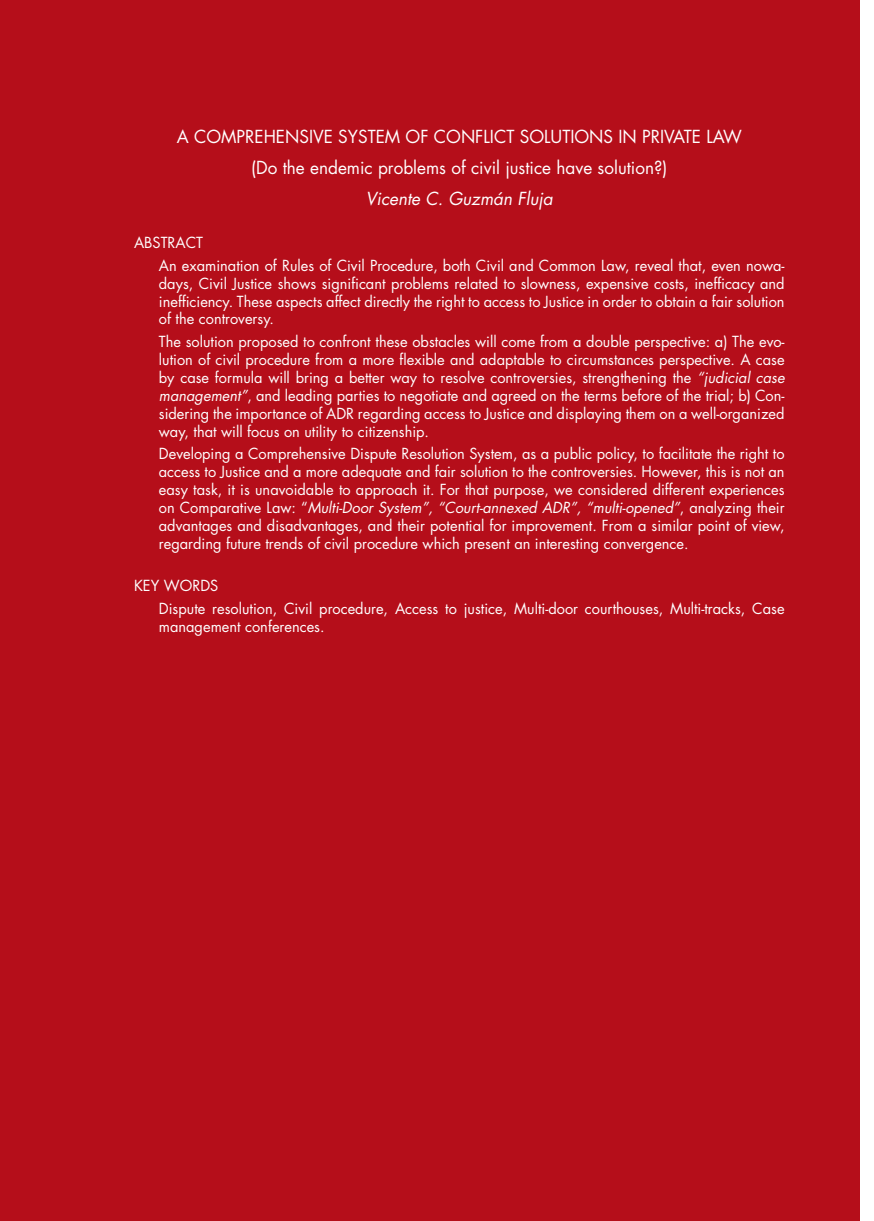
<style>
.page{position:relative;width:874px;height:1221px;background:#fff}
.page>*{position:absolute;margin:0;border:0;box-sizing:border-box;transform-origin:0 0}
.Resumen_título_inglé{font:17.5px "Futura Std";color:#fff}
.Resumen_autor{font:italic 17.5px "Futura Std";color:#fff}
.Resumen_texto{font:14.88px/17.8px "Futura Std";color:#fff;text-align:justify}
.Resumen_titular{font:14.88px "Futura Std";color:#fff}
.s1{font-style:italic}
</style>
<div class="page">
<div style="left:0;top:0;width:858px;height:1220px;background:#b50e1a"></div>
<p class="Resumen_título_inglé" style="left:177px;top:126px;width:566px">A COMPREHENSIVE SYSTEM OF CONFLICT SOLUTIONS IN PRIVATE LAW</p>
<p class="Resumen_título_inglé" style="left:251px;top:157px;width:417px">(Do the endemic problems of civil justice have solution?)</p>
<p class="Resumen_autor" style="left:365px;top:188px;width:188px">Vicente C. Guzmán Fluja</p>
<p class="Resumen_titular" style="left:134px;top:233px;width:70px">ABSTRACT</p>
<p class="Resumen_texto" style="left:159px;top:256px;width:627px">An examination of Rules of Civil Procedure, both Civil and Common Law, reveal that, even nowa&shy;days, Civil Justice shows significant problems related to slowness, expensive costs, inefficacy and inefficiency. These aspects affect directly the right to access to Justice in order to obtain a fair solution of the controversy.</p>
<p class="Resumen_texto" style="left:159px;top:333px;width:627px">The solution proposed to confront these obstacles will come from a double perspective: a) The evo&shy;lution of civil procedure from a more flexible and adaptable to circumstances perspective. A case by case formula will bring a better way to resolve controversies, strengthening the <span class="s1">“judicial case management”</span>, and leading parties to negotiate and agreed on the terms before of the trial; b) Con&shy;sidering the importance of ADR regarding access to Justice and displaying them on a well-organized way, that will focus on utility to citizenship.</p>
<p class="Resumen_texto" style="left:159px;top:445px;width:627px">Developing a Comprehensive Dispute Resolution System, as a public policy, to facilitate the right to access to Justice and a more adequate and fair solution to the controversies. However, this is not an easy task, it is unavoidable to approach it. For that purpose, we considered different experiences on Comparative Law: “<span class="s1">Multi-Door System”, “Court-annexed ADR”, “multi-opened”</span>, analyzing their advantages and disadvantages, and their potential for improvement. From a similar point of view, regarding future trends of civil procedure which present an interesting convergence.</p>
<p class="Resumen_titular" style="left:134px;top:576px;width:86px">KEY WORDS</p>
<p class="Resumen_texto" style="left:159px;top:600px;width:627px">Dispute resolution, Civil procedure, Access to justice, Multi-door courthouses, Multi-tracks, Case management conferences.</p>
</div>
